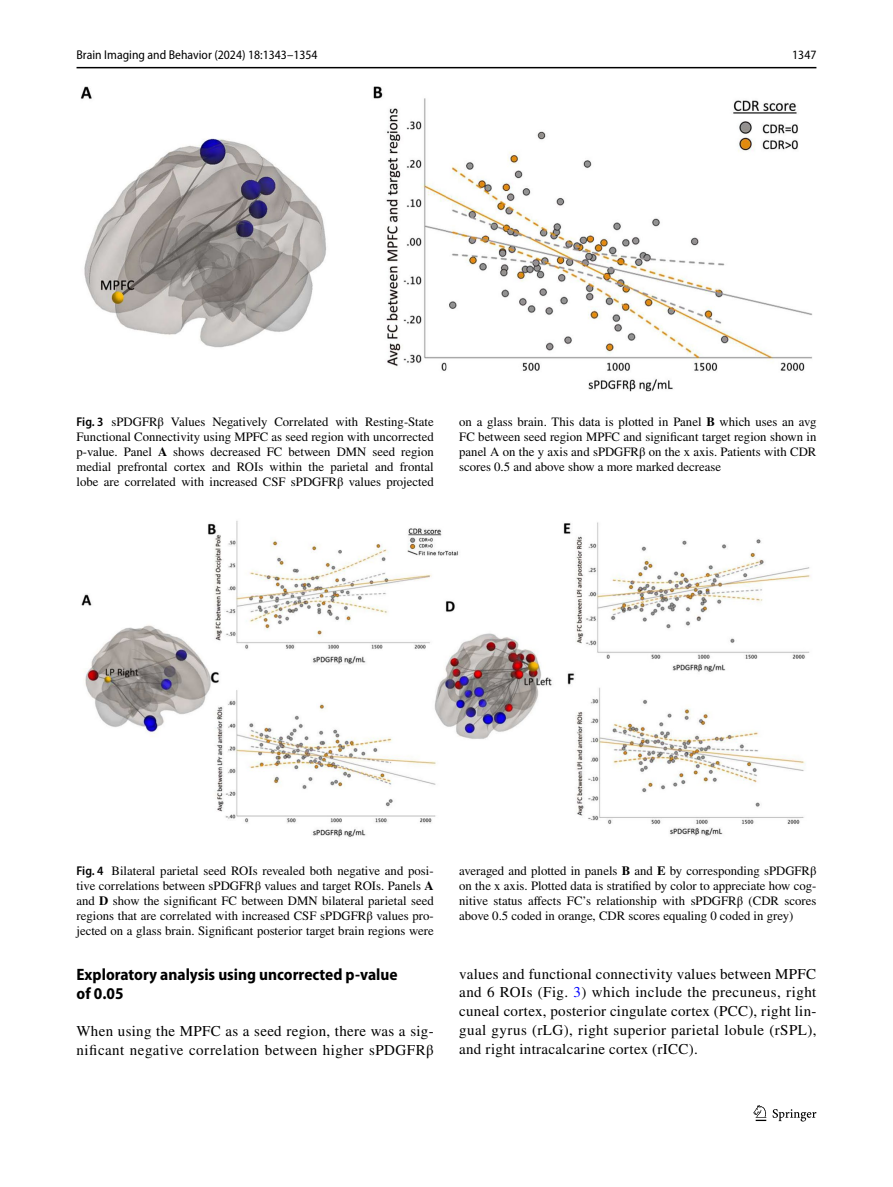
<style>
.page{position:relative;width:893px;height:1187px;background:#fff}
.page>*{position:absolute;margin:0;border:0;box-sizing:border-box;transform-origin:0 0}
.t1{font:700 semi-condensed 16.5px/18.8px "Myriad Pro";color:#000}
.t2{font:15px/18.8px "STIX";letter-spacing:.02em;color:#000}
.t3{font:12.75px/15px "STIX";color:#000;text-align:justify}
.t4{font:semi-condensed 12.75px "Myriad Pro";color:#000}
.s1{font-family:"Myriad Pro";font-weight:600;font-stretch:semi-condensed}
.s2{font-weight:700}
.s3{color:#00f}
</style>
<div class="page">
<hr style="left:77px;top:67px;width:739px;height:1px;background:#000">
<svg style="left:753px;top:1105px;width:13px;height:15px"></svg>
<svg style="left:773px;top:1109px;width:43px;height:12px"></svg>
<img style="left:81px;top:87px;width:731px;height:304px">
<img style="left:81px;top:521px;width:730px;height:316px">
<p class="t4" style="left:77px;top:48px;width:243px">Brain Imaging and Behavior (2024) 18:1343–1354</p>
<p class="t4" style="left:792px;top:48px;width:26px">1347</p>
<p class="t3" style="left:77px;top:415px;width:359px"><span class="s1">Fig. 3</span> sPDGFRβ Values Negatively Correlated with Resting-State Functional Connectivity using MPFC as seed region with uncorrected p-value. Panel <span class="s2">A</span> shows decreased FC between DMN seed region medial prefrontal cortex and ROIs within the parietal and frontal lobe are correlated with increased CSF sPDGFRβ values projected</p>
<p class="t3" style="left:459px;top:415px;width:359px">on a glass brain. This data is plotted in Panel <span class="s2">B</span> which uses an avg FC between seed region MPFC and significant target region shown in panel A on the y axis and sPDGFRβ on the x axis. Patients with CDR scores 0.5 and above show a more marked decrease</p>
<p class="t3" style="left:77px;top:864px;width:359px"><span class="s1">Fig. 4</span> Bilateral parietal seed ROIs revealed both negative and posi&shy;tive correlations between sPDGFRβ values and target ROIs. Panels <span class="s2">A </span>and <span class="s2">D</span> show the significant FC between DMN bilateral parietal seed regions that are correlated with increased CSF sPDGFRβ values pro&shy;jected on a glass brain. Significant posterior target brain regions were</p>
<p class="t3" style="left:459px;top:864px;width:359px">averaged and plotted in panels <span class="s2">B</span> and <span class="s2">E</span> by corresponding sPDGFRβ on the x axis. Plotted data is stratified by color to appreciate how cog&shy;nitive status affects FC’s relationship with sPDGFRβ (CDR scores above 0.5 coded in orange, CDR scores equaling 0 coded in grey)</p>
<p class="t1" style="left:77px;top:964px;width:323px">Exploratory analysis using uncorrected p‑value of 0.05</p>
<p class="t2" style="left:77px;top:1022px;width:359px">When using the MPFC as a seed region, there was a sig&shy;nificant negative correlation between higher sPDGFRβ</p>
<p class="t2" style="left:459px;top:965px;width:359px;text-align:justify">values and functional connectivity values between MPFC and 6 ROIs (Fig. <span class="s3">3</span>) which include the precuneus, right cuneal cortex, posterior cingulate cortex (PCC), right lin&shy;gual gyrus (rLG), right superior parietal lobule (rSPL), and right intracalcarine cortex (rICC).</p>
</div>
